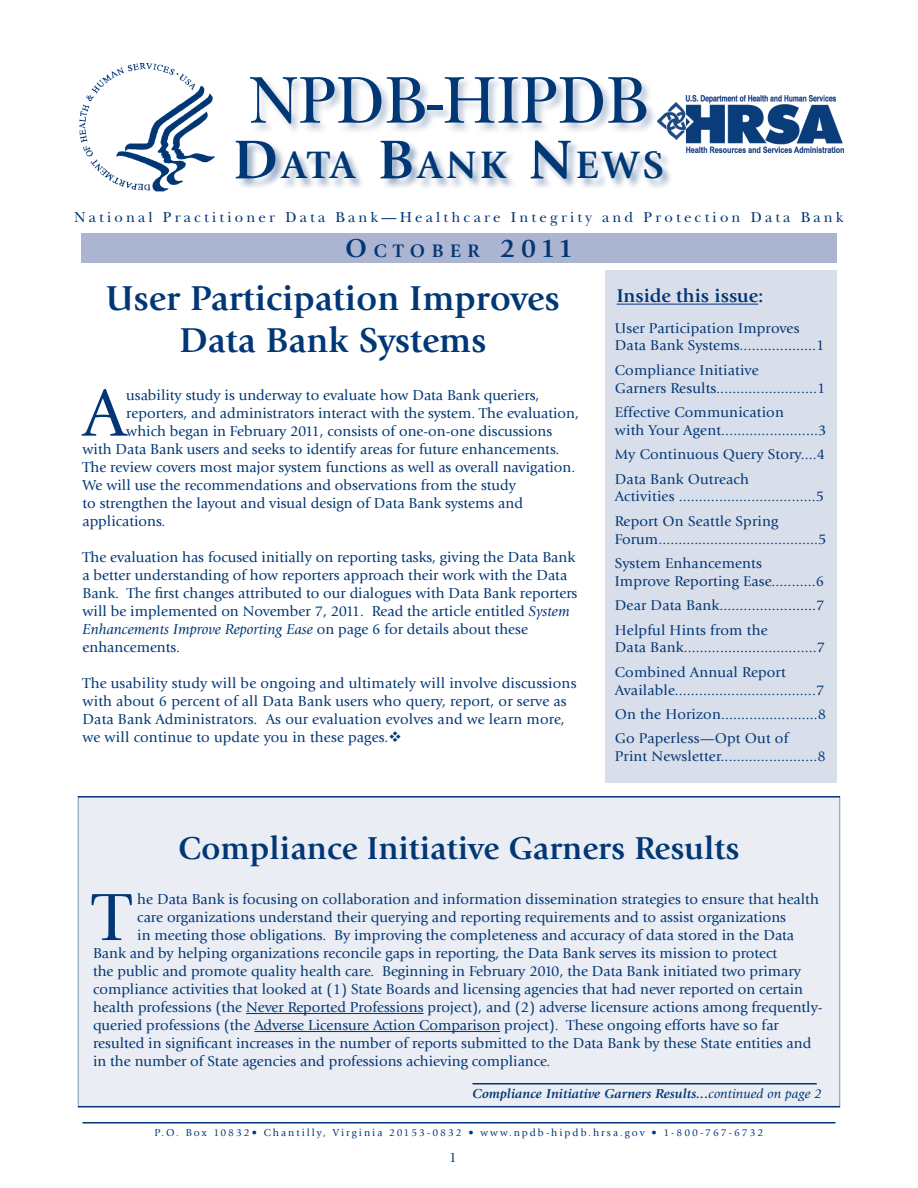
<style>
.page{position:relative;width:918px;height:1188px;background:#fff}
.page>*{position:absolute;margin:0;border:0;box-sizing:border-box;transform-origin:0 0}
.t1{font:69.6px "Giovanni";color:#013775}
.t2{font:69px "New Baskerville";color:#013775;scale:.95 1}
.t3{font:700 39.9px "Giovanni";letter-spacing:.085em;color:#013775}
.t4{font:700 36px/42px "Giovanni";color:#013775;text-align:center}
.t5{font:700 33px "Giovanni";color:#013775}
.t6{font:700 27px "Giovanni";color:#013775}
.t7{font:700 19.2px "Giovanni";color:#013775}
.t8{font:700 18.9px "Giovanni";color:#013775}
.t9{font:15px/18px "Giovanni";color:#013775}
.t10{font:15px "New Baskerville";letter-spacing:.21em;color:#013775}
.t11{font:14.85px/24.5px "Giovanni";letter-spacing:.01em;color:#013775}
.t12{font:italic 700 13.5px "Giovanni";color:#013775;scale:1.04 1}
.t13{font:13.5px "New Baskerville";color:#013775}
.t14{font:10.5px "Giovanni";letter-spacing:.19em;color:#013775}
.s1{font-size:57px}
.s2{font-size:27px}
.s3{font-size:18.9px}
.s4{font-style:italic}
.s5{font-weight:400}
</style>
<div class="page">
<hr style="left:83px;top:1122px;width:753px;height:2px;background:#013775">
<div style="left:249px;top:76px;width:408px;height:59px;background:#013775;opacity:.27"></div>
<div style="left:235px;top:140px;width:438px;height:50px;background:#013775;opacity:.42"></div>
<img style="left:80px;top:64px;width:135px;height:128px">
<div style="left:81px;top:233px;width:756px;height:30px;background:#abb4d1"></div>
<img style="left:658px;top:95px;width:185px;height:57px">
<div style="left:605px;top:270px;width:232px;height:513px;background:#d9deeb"></div>
<hr style="left:617px;top:304px;width:141px;height:1px;background:#013775">
<div style="left:78px;top:797px;width:762px;height:310px;background:#eaedf4"></div>
<hr style="left:472px;top:1083px;width:345px;height:2px;background:#013775">
<hr style="left:246px;top:1013px;width:178px;height:1px;background:#013775">
<hr style="left:254px;top:1031px;width:246px;height:1px;background:#013775">
<h2 class="t2" style="left:249px;top:60px;width:422px">NPDB-HIPDB</h2>
<h3 class="t3" style="left:233px;top:142px;width:432px"><span class="s1">D</span>ATA <span class="s1">B</span>ANK <span class="s1">N</span>EWS</h3>
<p class="t10" style="left:74px;top:208px;width:771px">National Practitioner Data Bank—Healthcare Integrity and Protection Data Bank</p>
<p class="t8" style="left:345px;top:239px;width:82px"><span class="s2">O</span>CTOB</p>
<h3 class="t6" style="left:450px;top:232px;width:124px"><span class="s3">E R</span> 2011</h3>
<h3 class="t4" style="left:106px;top:277px;width:455px">User Participation Improves<br>Data Bank Systems</h3>
<h1 class="t1" style="left:82px;top:374px;width:45px">A</h1>
<p class="t9" style="left:126px;top:386px;width:415px">usability study is underway to evaluate how Data Bank queriers,</p>
<p class="t9" style="left:126px;top:404px;width:454px">reporters, and administrators interact with the system. The evaluation,</p>
<p class="t9" style="left:126px;top:422px;width:427px">which began in February 2011, consists of one-on-one discussions</p>
<p class="t9" style="left:82px;top:440px;width:478px">with Data Bank users and seeks to identify areas for future enhancements.</p>
<p class="t9" style="left:82px;top:458px;width:494px">The review covers most major system functions as well as overall navigation.</p>
<p class="t9" style="left:82px;top:476px;width:435px">We will use the recommendations and observations from the study</p>
<p class="t9" style="left:82px;top:494px;width:442px">to strengthen the layout and visual design of Data Bank systems and</p>
<p class="t9" style="left:82px;top:512px;width:85px">applications.</p>
<p class="t9" style="left:82px;top:548px;width:496px">The evaluation has focused initially on reporting tasks, giving the Data Bank a better understanding of how reporters approach their work with the Data Bank. The first changes attributed to our dialogues with Data Bank reporters will be implemented on November 7, 2011. Read the article entitled <span class="s4">System Enhancements Improve Reporting Ease</span> on page 6 for details about these enhancements.</p>
<p class="t9" style="left:82px;top:674px;width:496px">The usability study will be ongoing and ultimately will involve discussions with about 6 percent of all Data Bank users who query, report, or serve as Data Bank Administrators. As our evaluation evolves and we learn more, we will continue to update you in these pages.❖</p>
<p class="t7" style="left:617px;top:285px;width:148px">Inside this issue:</p>
<p class="t11" style="left:615px;top:319px;width:211px;line-height:17.7px">User Participation Improves<br>Data Bank Systems...................1</p>
<p class="t11" style="left:615px;top:361px;width:212px;line-height:17.7px">Compliance Initiative<br>Garners Results.........................1</p>
<p class="t11" style="left:615px;top:403px;width:213px;line-height:17.7px">Effective Communication<br>with Your Agent........................3</p>
<p class="t11" style="left:615px;top:442px;width:212px">My Continuous Query Story....4<br>Data Bank Outreach</p>
<p class="t11" style="left:615px;top:484px;width:211px">Activities ..................................5<br>Report On Seattle Spring</p>
<p class="t11" style="left:615px;top:527px;width:213px">Forum........................................5<br>System Enhancements</p>
<p class="t11" style="left:615px;top:569px;width:211px;text-align:justify">Improve Reporting Ease...........6<br>Dear Data Bank........................7<br>Helpful Hints from the</p>
<p class="t11" style="left:615px;top:635px;width:212px">Data Bank.................................7<br>Combined Annual Report</p>
<p class="t11" style="left:615px;top:678px;width:213px">Available...................................7<br>On the Horizon........................8<br>Go Paperless—Opt Out of</p>
<p class="t11" style="left:615px;top:744px;width:212px">Print Newsletter........................8</p>
<h3 class="t5" style="left:178px;top:829px;width:563px">Compliance Initiative Garners Results</h3>
<h1 class="t1" style="left:93px;top:878px;width:39px">T</h1>
<p class="t9" style="left:137px;top:890px;width:683px">he Data Bank is focusing on collaboration and information dissemination strategies to ensure that health</p>
<p class="t9" style="left:137px;top:908px;width:650px">care organizations understand their querying and reporting requirements and to assist organizations</p>
<p class="t9" style="left:137px;top:926px;width:658px">in meeting those obligations. By improving the completeness and accuracy of data stored in the Data</p>
<p class="t9" style="left:93px;top:944px;width:686px">Bank and by helping organizations reconcile gaps in reporting, the Data Bank serves its mission to protect</p>
<p class="t9" style="left:93px;top:962px;width:710px">the public and promote quality health care. Beginning in February 2010, the Data Bank initiated two primary</p>
<p class="t9" style="left:93px;top:980px;width:712px">compliance activities that looked at (1) State Boards and licensing agencies that had never reported on certain</p>
<p class="t9" style="left:93px;top:998px;width:731px">health professions (the Never Reported Professions project), and (2) adverse licensure actions among frequently-</p>
<p class="t9" style="left:93px;top:1016px;width:687px">queried professions (the Adverse Licensure Action Comparison project). These ongoing efforts have so far</p>
<p class="t9" style="left:93px;top:1034px;width:720px">resulted in significant increases in the number of reports submitted to the Data Bank by these State entities and</p>
<p class="t9" style="left:93px;top:1052px;width:459px">in the number of State agencies and professions achieving compliance.</p>
<p class="t12" style="left:473px;top:1086px;width:338px">Compliance Initiative Garners Results...<span class="s5">continued on page 2</span></p>
<p class="t14" style="left:155px;top:1126px;width:610px">P.O. Box 10832• Chantilly, Virginia 20153-0832 • www.npdb-hipdb.hrsa.gov • 1-800-767-6732</p>
<p class="t13" style="left:449px;top:1150px;width:9px">1</p>
</div>
